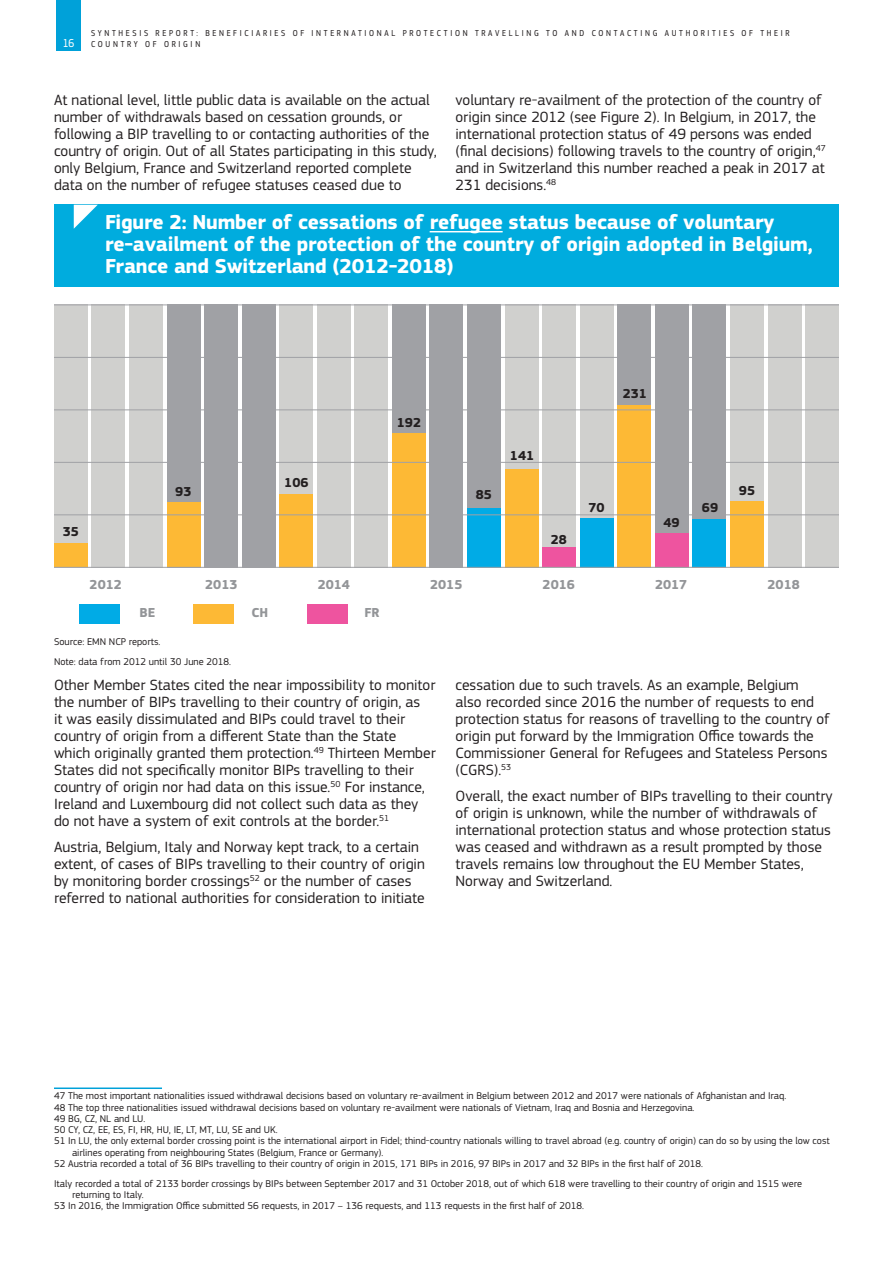
<style>
.page{position:relative;width:893px;height:1263px;background:#fff}
.page>*{position:absolute;margin:0;border:0;box-sizing:border-box;transform-origin:0 0}
.Paragraph_Style_1{font:700 21px/22px "EC Square Sans Pro";letter-spacing:-.01em;color:#fff}
.text_main{font:15.45px/17px "EC Square Sans Pro";color:#231f20}
.t1{font:700 13.5px "EC Square Sans Pro";color:#939598}
.t2{font:700 13.5px "EC Square Sans Pro";color:#231f20}
.t3{font:12px "EC Square Sans Cond Pro";color:#fff}
.footnote___source{font:10.2px/11.2px "EC Square Sans Pro";color:#231f20}
.source{font:10.2px "EC Square Sans Pro";color:#231f20}
.t4{font:9px/10.8px "EC Square Sans Cond Pro";letter-spacing:.3em;color:#231f20}
</style>
<div class="page">
<div style="left:57px;top:0;width:24px;height:51px;background:#00a1d9"></div>
<hr style="left:54px;top:1087px;width:108px;height:2px;background:#00a1d9">
<div style="left:54px;top:205px;width:785px;height:82px;background:#00acde"></div>
<hr style="left:430px;top:231px;width:73px;height:1px;background:#fff">
<svg style="left:74px;top:205px;width:24px;height:24px"></svg>
<div style="left:54px;top:304px;width:34px;height:263px;background:#d0d0ce"></div>
<div style="left:279px;top:304px;width:34px;height:263px;background:#d0d0ce"></div>
<div style="left:505px;top:304px;width:33px;height:263px;background:#d0d0ce"></div>
<div style="left:730px;top:304px;width:34px;height:263px;background:#d0d0ce"></div>
<div style="left:167px;top:304px;width:33px;height:263px;background:#a0a1a5"></div>
<div style="left:392px;top:304px;width:34px;height:263px;background:#a0a1a5"></div>
<div style="left:617px;top:304px;width:34px;height:263px;background:#a0a1a5"></div>
<div style="left:92px;top:304px;width:33px;height:263px;background:#d0d0ce"></div>
<div style="left:317px;top:304px;width:34px;height:263px;background:#d0d0ce"></div>
<div style="left:542px;top:304px;width:34px;height:263px;background:#d0d0ce"></div>
<div style="left:768px;top:304px;width:33px;height:263px;background:#d0d0ce"></div>
<div style="left:204px;top:304px;width:34px;height:263px;background:#a0a1a5"></div>
<div style="left:430px;top:304px;width:33px;height:263px;background:#a0a1a5"></div>
<div style="left:655px;top:304px;width:34px;height:263px;background:#a0a1a5"></div>
<div style="left:129px;top:304px;width:34px;height:263px;background:#d0d0ce"></div>
<div style="left:354px;top:304px;width:34px;height:263px;background:#d0d0ce"></div>
<div style="left:580px;top:304px;width:34px;height:263px;background:#d0d0ce"></div>
<div style="left:805px;top:304px;width:34px;height:263px;background:#d0d0ce"></div>
<div style="left:242px;top:304px;width:34px;height:263px;background:#a0a1a5"></div>
<div style="left:467px;top:304px;width:34px;height:263px;background:#a0a1a5"></div>
<div style="left:692px;top:304px;width:34px;height:263px;background:#a0a1a5"></div>
<div style="left:54px;top:544px;width:34px;height:23px;background:#fdb935"></div>
<div style="left:167px;top:503px;width:33px;height:64px;background:#fdb935"></div>
<div style="left:279px;top:494px;width:34px;height:73px;background:#fdb935"></div>
<div style="left:392px;top:434px;width:34px;height:133px;background:#fdb935"></div>
<div style="left:467px;top:508px;width:34px;height:59px;background:#00abe6"></div>
<div style="left:505px;top:469px;width:33px;height:98px;background:#fdb935"></div>
<div style="left:542px;top:548px;width:34px;height:19px;background:#ee549f"></div>
<div style="left:580px;top:518px;width:34px;height:49px;background:#00abe6"></div>
<div style="left:655px;top:533px;width:34px;height:34px;background:#ee549f"></div>
<div style="left:692px;top:519px;width:34px;height:48px;background:#00abe6"></div>
<div style="left:730px;top:501px;width:34px;height:66px;background:#fdb935"></div>
<div style="left:617px;top:405px;width:34px;height:162px;background:#fdb935"></div>
<hr style="left:54px;top:567px;width:785px;height:1px;background:#a0a1a5">
<hr style="left:54px;top:514px;width:785px;height:1px;background:#a0a1a5">
<hr style="left:54px;top:462px;width:785px;height:1px;background:#a0a1a5">
<hr style="left:54px;top:409px;width:785px;height:1px;background:#a0a1a5">
<hr style="left:54px;top:357px;width:785px;height:1px;background:#a0a1a5">
<hr style="left:54px;top:304px;width:785px;height:1px;background:#a0a1a5">
<div style="left:79px;top:605px;width:41px;height:19px;background:#00abe6"></div>
<div style="left:193px;top:605px;width:41px;height:19px;background:#fdb935"></div>
<div style="left:307px;top:605px;width:41px;height:19px;background:#ee549f"></div>
<p class="t3" style="left:63px;top:36px;width:13px">16</p>
<p class="t4" style="left:91px;top:28px;width:700px">SYNTHESIS REPORT: BENEFICIARIES OF INTERNATIONAL PROTECTION TRAVELLING TO AND CONTACTING AUTHORITIES OF THEIR<br>COUNTRY OF ORIGIN</p>
<p class="text_main" style="left:455px;top:92px;width:372px">voluntary re-availment of the protection of the country of origin since 2012 (see Figure 2). In Belgium, in 2017, the international protection status of 49 persons was ended (final decisions) following travels to the country of origin,<sup>47 </sup>and in Switzerland this number reached a peak in 2017 at 231 decisions.<sup>48</sup></p>
<p class="Paragraph_Style_1" style="left:105px;top:212px;width:709px">Figure 2: Number of cessations of refugee status because of voluntary re-availment of the protection of the country of origin adopted in Belgium,<br>France and Switzerland (2012-2018)</p>
<p class="text_main" style="left:54px;top:92px;width:384px">At national level, little public data is available on the actual number of withdrawals based on cessation grounds, or following a BIP travelling to or contacting authorities of the country of origin. Out of all States participating in this study, only Belgium, France and Switzerland reported complete data on the number of refugee statuses ceased due to</p>
<p class="t2" style="left:63px;top:524px;width:18px">35</p>
<p class="t2" style="left:175px;top:483px;width:18px">93</p>
<p class="t2" style="left:284px;top:475px;width:26px">106</p>
<p class="t1" style="left:90px;top:576px;width:34px">2012</p>
<p class="t1" style="left:205px;top:576px;width:34px">2013</p>
<p class="t1" style="left:318px;top:576px;width:34px">2014</p>
<p class="t1" style="left:139px;top:604px;width:17px">BE</p>
<p class="t1" style="left:252px;top:604px;width:18px">CH</p>
<p class="t1" style="left:364px;top:604px;width:17px">FR</p>
<p class="t2" style="left:397px;top:415px;width:26px">192</p>
<p class="t2" style="left:476px;top:486px;width:18px">85</p>
<p class="t2" style="left:510px;top:447px;width:26px">141</p>
<p class="t2" style="left:551px;top:531px;width:18px">28</p>
<p class="t2" style="left:623px;top:386px;width:26px">231</p>
<p class="t2" style="left:588px;top:499px;width:18px">70</p>
<p class="t2" style="left:663px;top:514px;width:18px">49</p>
<p class="t2" style="left:702px;top:499px;width:18px">69</p>
<p class="t2" style="left:739px;top:483px;width:18px">95</p>
<p class="t1" style="left:430px;top:576px;width:34px">2015</p>
<p class="t1" style="left:543px;top:576px;width:34px">2016</p>
<p class="t1" style="left:655px;top:576px;width:34px">2017</p>
<p class="t1" style="left:768px;top:576px;width:34px">2018</p>
<p class="source" style="left:54px;top:636px;width:108px">Source: EMN NCP reports.</p>
<p class="source" style="left:54px;top:655px;width:179px">Note: data from 2012 until 30 June 2018.</p>
<p class="text_main" style="left:54px;top:677px;width:383px">Other Member States cited the near impossibility to monitor the number of BIPs travelling to their country of origin, as<br>it was easily dissimulated and BIPs could travel to their country of origin from a different State than the State which originally granted them protection.<sup>49</sup> Thirteen Member States did not specifically monitor BIPs travelling to their country of origin nor had data on this issue.<sup>50</sup> For instance, Ireland and Luxembourg did not collect such data as they do not have a system of exit controls at the border.<sup>51</sup></p>
<p class="text_main" style="left:54px;top:838px;width:372px">Austria, Belgium, Italy and Norway kept track, to a certain extent, of cases of BIPs travelling to their country of origin by monitoring border crossings<sup>52</sup> or the number of cases referred to national authorities for consideration to initiate</p>
<p class="text_main" style="left:455px;top:677px;width:376px">cessation due to such travels. As an example, Belgium<br>also recorded since 2016 the number of requests to end protection status for reasons of travelling to the country of origin put forward by the Immigration Office towards the Commissioner General for Refugees and Stateless Persons (CGRS).<sup>53</sup></p>
<p class="text_main" style="left:455px;top:787px;width:379px">Overall, the exact number of BIPs travelling to their country of origin is unknown, while the number of withdrawals of international protection status and whose protection status was ceased and withdrawn as a result prompted by those travels remains low throughout the EU Member States, Norway and Switzerland.</p>
<p class="footnote___source" style="left:54px;top:1090px;width:734px">47 The most important nationalities issued withdrawal decisions based on voluntary re-availment in Belgium between 2012 and 2017 were nationals of Afghanistan and Iraq.</p>
<p class="footnote___source" style="left:54px;top:1102px;width:642px">48 The top three nationalities issued withdrawal decisions based on voluntary re-availment were nationals of Vietnam, Iraq and Bosnia and Herzegovina.</p>
<p class="footnote___source" style="left:54px;top:1113px;width:93px">49 BG, CZ, NL and LU.</p>
<p class="footnote___source" style="left:54px;top:1124px;width:225px">50 CY, CZ, EE, ES, FI, HR, HU, IE, LT, MT, LU, SE and UK.</p>
<p class="footnote___source" style="left:72px;top:1135px;width:759px;text-indent:-18px">51 In LU, the only external border crossing point is the international airport in Fidel; thind-country nationals willing to travel abroad (e.g. country of origin) can do so by using the low cost airlines operating from neighbouring States (Belgium, France or Germany).</p>
<p class="footnote___source" style="left:54px;top:1158px;width:650px">52 Austria recorded a total of 36 BIPs travelling to their country of origin in 2015, 171 BIPs in 2016, 97 BIPs in 2017 and 32 BIPs in the first half of 2018.</p>
<p class="footnote___source" style="left:72px;top:1177px;width:732px;text-indent:-18px">Italy recorded a total of 2133 border crossings by BIPs between September 2017 and 31 October 2018, out of which 618 were travelling to their country of origin and 1515 were returning to Italy.</p>
<p class="footnote___source" style="left:54px;top:1200px;width:531px">53 In 2016, the Immigration Office submitted 56 requests, in 2017 – 136 requests, and 113 requests in the first half of 2018.</p>
</div>
